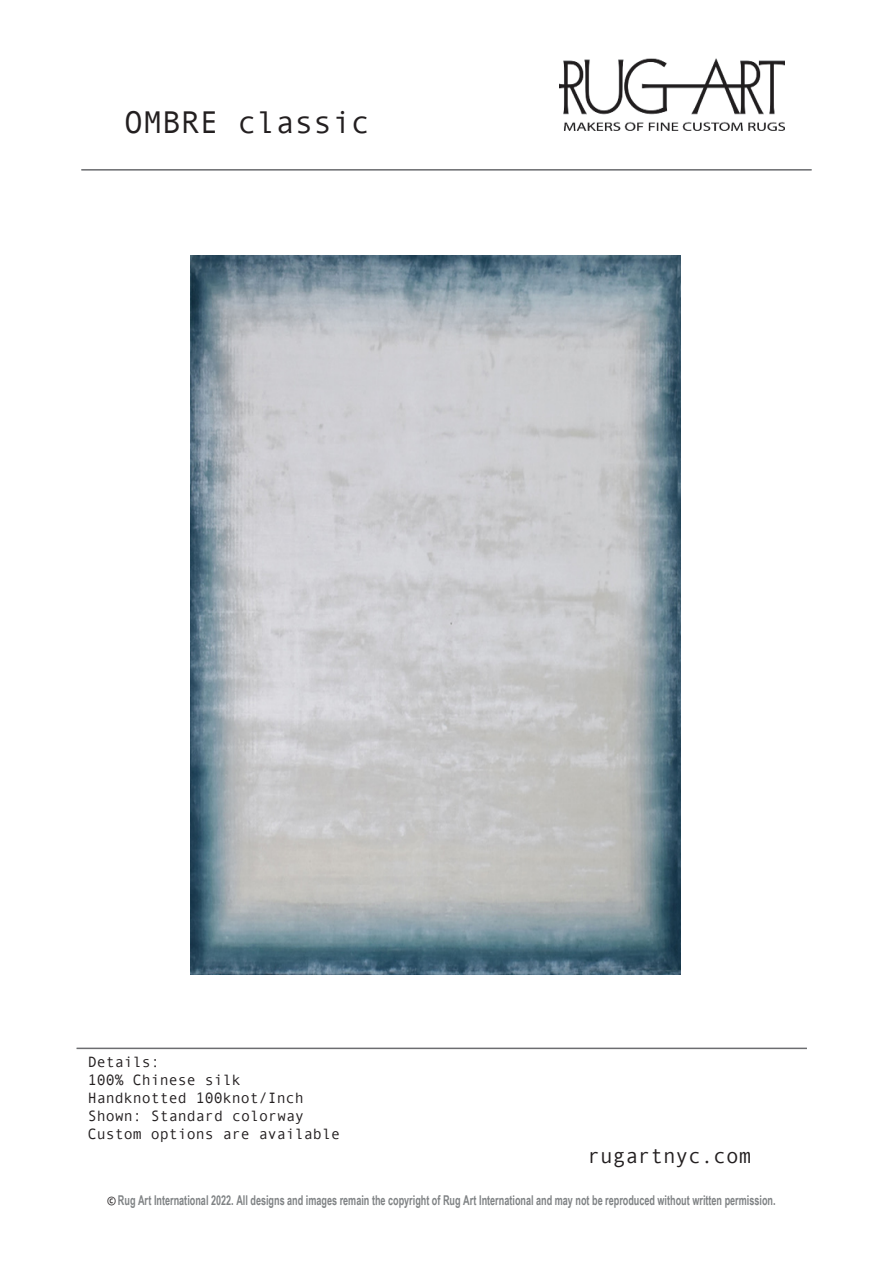
<style>
.page{position:relative;width:893px;height:1263px;background:#fff}
.page>*{position:absolute;margin:0;border:0;box-sizing:border-box;transform-origin:0 0}
.t1{font:31.5px "Andale Mono";color:#231f20}
.t2{font:21px "Andale Mono";color:#231f20}
.t3{font:15px/18px "Andale Mono";color:#231f20}
.t4{font:700 13.5px "Arial Narrow";color:#808385;scale:.82 1}
.s1{font-family:"Andale Mono";font-weight:400;font-size:14.7px;color:#231f20}
</style>
<div class="page">
<img style="left:559px;top:58px;width:226px;height:73px">
<hr style="left:81px;top:169px;width:731px;height:2px;background:#6c6d70">
<hr style="left:77px;top:1047px;width:730px;height:2px;background:#6c6d70">
<img style="left:191px;top:256px;width:489px;height:718px">
<h1 class="t1" style="left:124px;top:101px;width:247px">OMBRE classic</h1>
<p class="t3" style="left:88px;top:1052px;width:253px">Details:<br>100% Chinese silk<br>Handknotted 100knot/Inch<br>Shown: Standard colorway<br>Custom options are available</p>
<h2 class="t2" style="left:588px;top:1142px;width:165px">rugartnyc.com</h2>
<p class="t4" style="left:107px;top:1190px;width:817px"><span class="s1">©</span> Rug Art International 2022. All designs and images remain the copyright of Rug Art International and may not be reproduced without written permission.</p>
</div>
